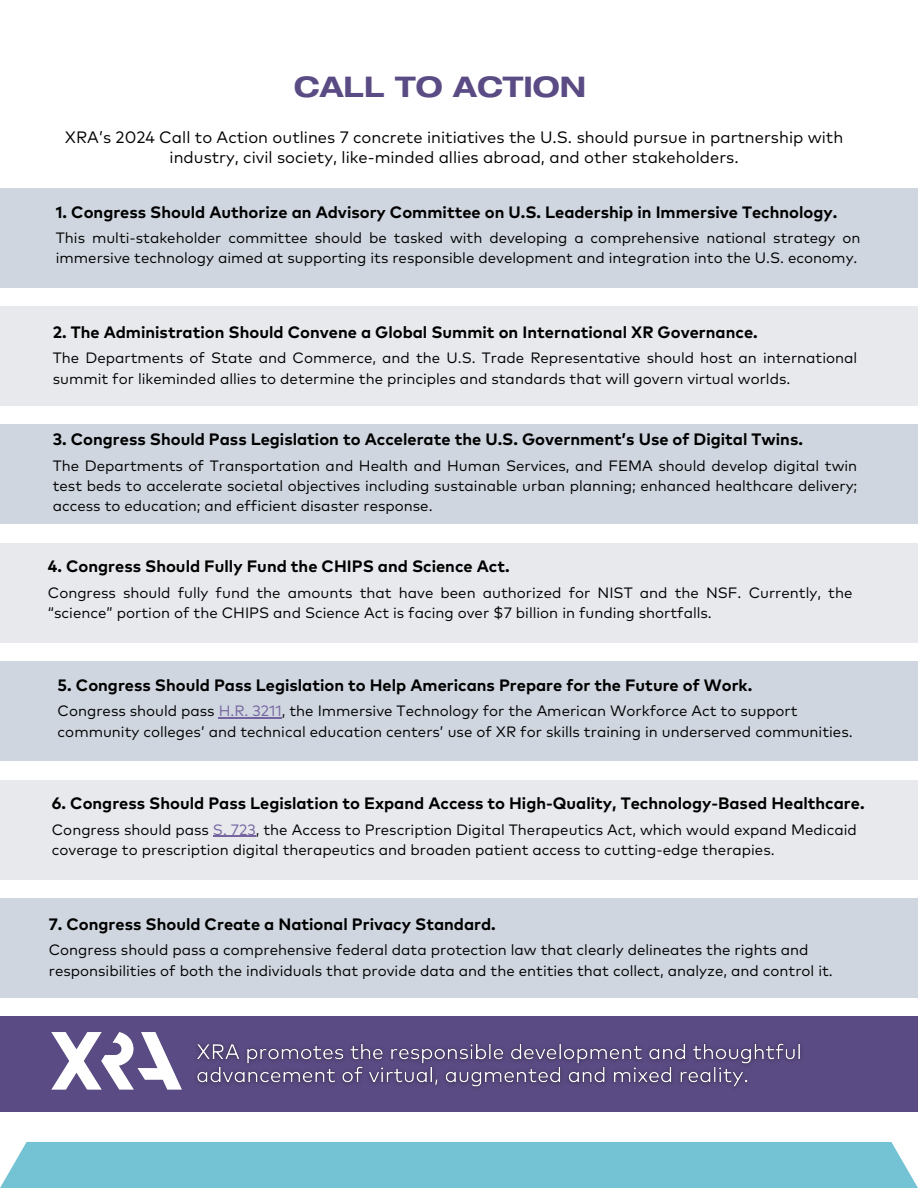
<style>
.page{position:relative;width:918px;height:1188px;background:#fff}
.page>*{position:absolute;margin:0;border:0;box-sizing:border-box;transform-origin:0 0}
.t1{font:700 expanded 28.5px "Helvetica Neue LT Std";color:#5b4b84}
.t2{font:700 16.5px "Mark Pro";color:#000}
.t3{font:16.5px/20.2px "Mark Pro";color:#000;text-align:center}
.t4{font:15px/20.2px "Mark Pro";color:#000}
.s1{color:#7564a0}
</style>
<div class="page">
<div style="left:0;top:1017px;width:918px;height:95px;background:#5b4b84"></div>
<div style="left:0;top:1142px;width:918px;height:46px;background:#73c3d5"></div>
<div style="left:0;top:188px;width:918px;height:99px;background:#cfd6df"></div>
<div style="left:0;top:306px;width:918px;height:100px;background:#e7e9ed"></div>
<div style="left:0;top:425px;width:918px;height:99px;background:#cfd6df"></div>
<div style="left:0;top:662px;width:918px;height:99px;background:#cfd6df"></div>
<hr style="left:219px;top:718px;width:63px;height:1px;background:#7564a0">
<div style="left:0;top:543px;width:918px;height:99px;background:#e7e9ed"></div>
<img style="left:196px;top:1043px;width:605px;height:45px">
<div style="left:0;top:780px;width:918px;height:99px;background:#e7e9ed"></div>
<hr style="left:213px;top:836px;width:43px;height:1px;background:#7564a0">
<div style="left:0;top:898px;width:918px;height:100px;background:#cfd6df"></div>
<img style="left:52px;top:1032px;width:129px;height:58px">
<h1 class="t1" style="left:294px;top:77px;width:294px">CALL TO ACTION</h1>
<p class="t3" style="left:65px;top:128px;width:780px">XRA’s 2024 Call to Action outlines 7 concrete initiatives the U.S. should pursue in partnership with industry, civil society, like-minded allies abroad, and other stakeholders.</p>
<p class="t2" style="left:56px;top:205px;width:783px">1. Congress Should Authorize an Advisory Committee on U.S. Leadership in Immersive Technology.</p>
<p class="t4" style="left:56px;top:229px;width:806px">This multi-stakeholder committee should be tasked with developing a comprehensive national strategy on immersive technology aimed at supporting its responsible development and integration into the U.S. economy.</p>
<p class="t2" style="left:53px;top:325px;width:707px">2. The Administration Should Convene a Global Summit on International XR Governance.</p>
<p class="t4" style="left:53px;top:349px;width:806px">The Departments of State and Commerce, and the U.S. Trade Representative should host an international summit for likeminded allies to determine the principles and standards that will govern virtual worlds.</p>
<p class="t2" style="left:53px;top:432px;width:752px">3. Congress Should Pass Legislation to Accelerate the U.S. Government’s Use of Digital Twins.</p>
<p class="t4" style="left:53px;top:456px;width:806px;text-align:justify">The Departments of Transportation and Health and Human Services, and FEMA should develop digital twin test beds to accelerate societal objectives including sustainable urban planning; enhanced healthcare delivery; access to education; and efficient disaster response.</p>
<p class="t2" style="left:48px;top:559px;width:463px">4. Congress Should Fully Fund the CHIPS and Science Act.</p>
<p class="t4" style="left:48px;top:583px;width:806px">Congress should fully fund the amounts that have been authorized for NIST and the NSF. Currently, the “science” portion of the CHIPS and Science Act is facing over $7 billion in funding shortfalls.</p>
<p class="t2" style="left:58px;top:678px;width:696px">5. Congress Should Pass Legislation to Help Americans Prepare for the Future of Work.</p>
<p class="t4" style="left:58px;top:702px;width:797px">Congress should pass <span class="s1">H.R. 3211</span>, the Immersive Technology for the American Workforce Act to support community colleges’ and technical education centers’ use of XR for skills training in underserved communities.</p>
<p class="t2" style="left:52px;top:796px;width:814px">6. Congress Should Pass Legislation to Expand Access to High-Quality, Technology-Based Healthcare.</p>
<p class="t4" style="left:52px;top:820px;width:806px">Congress should pass <span class="s1">S. 723</span>, the Access to Prescription Digital Therapeutics Act, which would expand Medicaid coverage to prescription digital therapeutics and broaden patient access to cutting-edge therapies.</p>
<p class="t2" style="left:49px;top:917px;width:449px">7. Congress Should Create a National Privacy Standard.</p>
<p class="t4" style="left:49px;top:941px;width:786px">Congress should pass a comprehensive federal data protection law that clearly delineates the rights and responsibilities of both the individuals that provide data and the entities that collect, analyze, and control it.</p>
</div>
